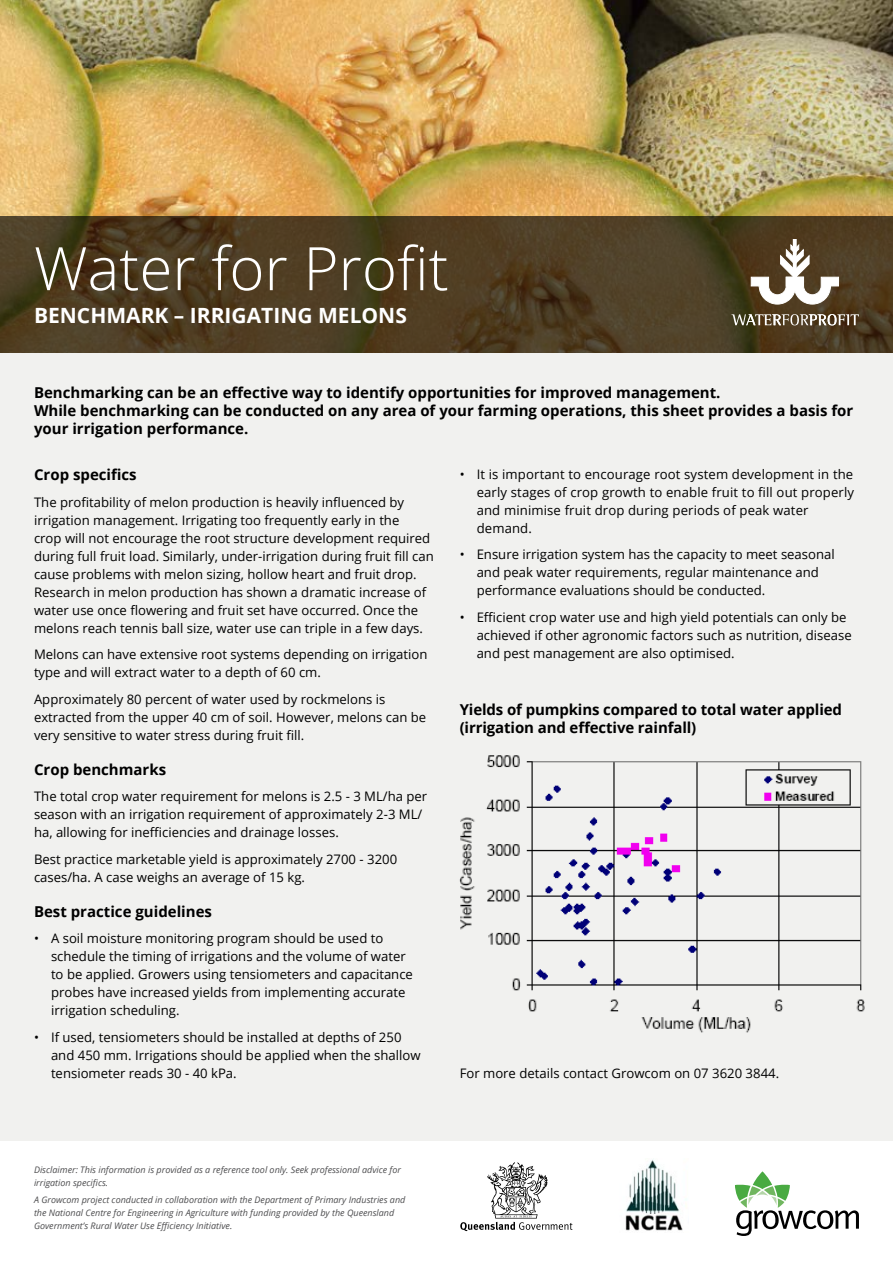
<style>
.page{position:relative;width:893px;height:1263px;background:#fff}
.page>*{position:absolute;margin:0;border:0;box-sizing:border-box;transform-origin:0 0}
.t1{font:300 60px "Open Sans";color:#fff}
.t2{font:700 21px "Open Sans";color:#fff}
.t3{font:700 15px/18px "Open Sans";color:#000}
.t4{font:13.2px/18px "Open Sans";color:#000}
.t5{font:italic 9px/13px "Open Sans";color:#4d4d4f}
</style>
<div class="page">
<img style="left:0;top:0;width:893px;height:217px">
<svg style="left:0;top:217px;width:893px;height:136px;background:#4c3c21"></svg>
<div style="left:0;top:353px;width:893px;height:787px;background:#f1f1ef"></div>
<svg style="left:731px;top:314px;width:128px;height:11px"></svg>
<svg style="left:751px;top:244px;width:88px;height:60px"></svg>
<svg style="left:735px;top:1172px;width:124px;height:63px"></svg>
<img style="left:625px;top:1160px;width:58px;height:71px">
<svg style="left:460px;top:1162px;width:112px;height:69px"></svg>
<img style="left:459px;top:755px;width:406px;height:278px">
<h1 class="t1" style="left:34px;top:227px;width:416px">Water for Profit</h1>
<h2 class="t2" style="left:34px;top:301px;width:374px">Benchmark – Irrigati ng melons</h2>
<p class="t3" style="left:34px;top:384px;width:821px">Benchmarking can be an effective way to identify opportunities for improved management.<br>While benchmarking can be conducted on any area of your farming operations, this sheet provides a basis for your irrigation performance.</p>
<p class="t3" style="left:34px;top:465px;width:104px">Crop specifics</p>
<p class="t4" style="left:34px;top:493px;width:401px">The profitability of melon production is heavily influenced by irrigation management. Irrigating too frequently early in the<br>crop will not encourage the root structure development required during full fruit load. Similarly, under-irrigation during fruit fill can cause problems with melon sizing, hollow heart and fruit drop.<br>Research in melon production has shown a dramatic increase of water use once flowering and fruit set have occurred. Once the melons reach tennis ball size, water use can triple in a few days.</p>
<p class="t4" style="left:34px;top:645px;width:395px">Melons can have extensive root systems depending on irrigation type and will extract water to a depth of 60 cm.</p>
<p class="t4" style="left:34px;top:690px;width:394px">Approximately 80 percent of water used by rockmelons is extracted from the upper 40 cm of soil. However, melons can be very sensitive to water stress during fruit fill.</p>
<p class="t3" style="left:34px;top:760px;width:134px">Crop benchmarks</p>
<p class="t4" style="left:34px;top:787px;width:395px">The total crop water requirement for melons is 2.5 - 3 ML/ha per season with an irrigation requirement of approximately 2-3 ML/ ha, allowing for inefficiencies and drainage losses.</p>
<p class="t4" style="left:34px;top:850px;width:365px">Best practice marketable yield is approximately 2700 - 3200 cases/ha. A case weighs an average of 15 kg.</p>
<p class="t3" style="left:34px;top:902px;width:180px">Best practice guidelines</p>
<p class="t4" style="left:51px;top:929px;width:363px;text-indent:-17px">• A soil moisture monitoring program should be used to schedule the timing of irrigations and the volume of water to be applied. Growers using tensiometers and capacitance probes have increased yields from implementing accurate irrigation scheduling.</p>
<p class="t4" style="left:51px;top:1028px;width:371px;text-indent:-17px">• If used, tensiometers should be installed at depths of 250 and 450 mm. Irrigations should be applied when the shallow tensiometer reads 30 - 40 kPa.</p>
<p class="t4" style="left:477px;top:465px;width:379px;text-indent:-17px">• It is important to encourage root system development in the early stages of crop growth to enable fruit to fill out properly and minimise fruit drop during periods of peak water demand.</p>
<p class="t4" style="left:477px;top:545px;width:360px;text-indent:-17px">• Ensure irrigation system has the capacity to meet seasonal and peak water requirements, regular maintenance and performance evaluations should be conducted.</p>
<p class="t4" style="left:477px;top:608px;width:377px;text-indent:-17px">• Efficient crop water use and high yield potentials can only be achieved if other agronomic factors such as nutrition, disease and pest management are also optimised.</p>
<p class="t3" style="left:460px;top:700px;width:384px">Yields of pumpkins compared to total water applied (irrigation and effective rainfall)</p>
<p class="t4" style="left:460px;top:1064px;width:321px">For more details contact Growcom on 07 3620 3844.</p>
<p class="t5" style="left:34px;top:1162px;width:369px">Disclaimer: This information is provided as a reference tool only. Seek professional advice for irrigation specifics.</p>
<p class="t5" style="left:34px;top:1193px;width:373px">A Growcom project conducted in collaboration with the Department of Primary Industries and the National Centre for Engineering in Agriculture with funding provided by the Queensland<br>Government’s Rural Water Use Efficiency Initiative.</p>
</div>
